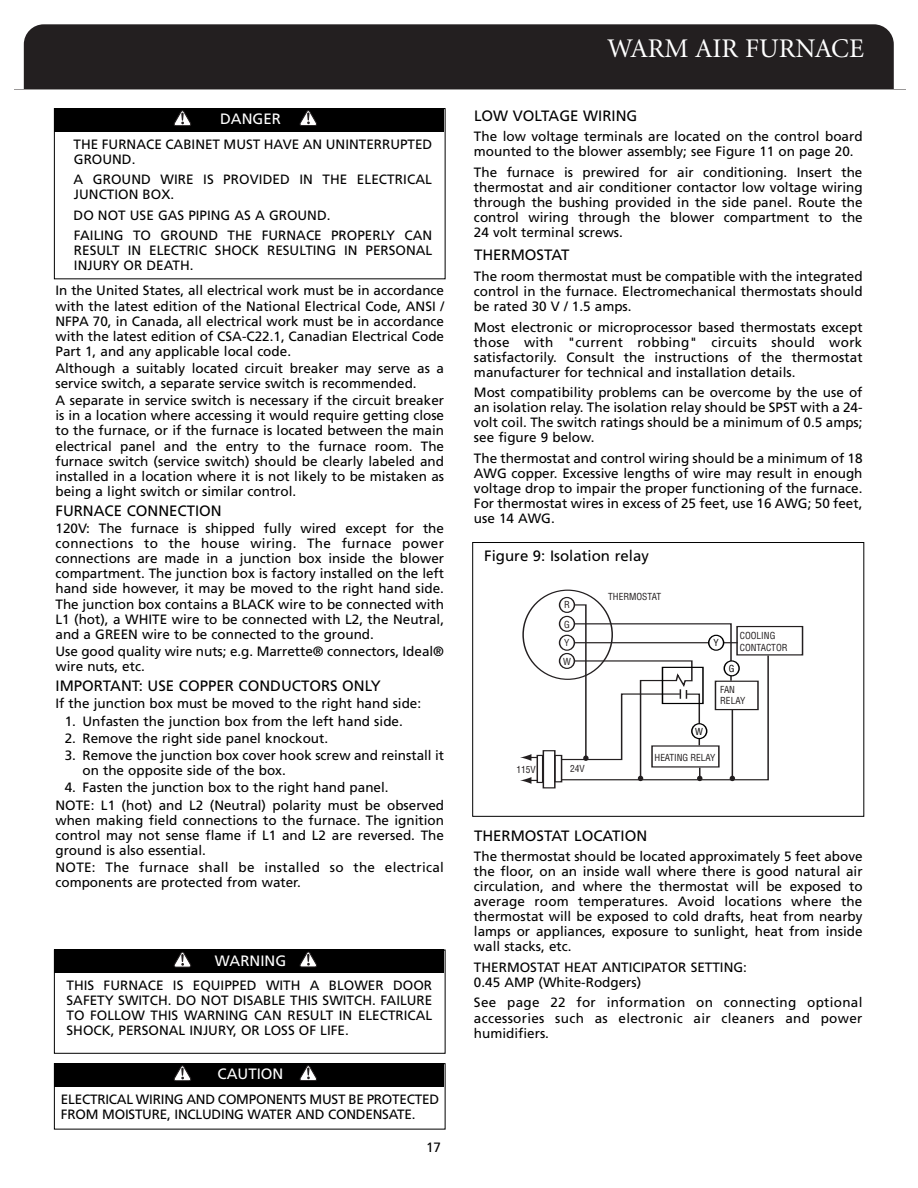
<style>
.page{position:relative;width:918px;height:1188px;background:#fff}
.page>*{position:absolute;margin:0;border:0;box-sizing:border-box;transform-origin:0 0}
.t1{font:27px "Minion";color:#fff}
.t2{font:15px "Frutiger";color:#000}
.t3{font:15px "Frutiger";color:#fff}
.t4{font:13.5px/15.1px "Frutiger";color:#000;text-align:justify}
.t5{font:13.5px/15.1px "Frutiger";letter-spacing:.02em;color:#000}
.t6{font:700 10.8px "Arial";letter-spacing:-.02em;color:#231f20}
.t7{font:condensed 9.45px/11.4px "Helvetica";color:#231f20}
.t8{font:condensed 9.45px "Helvetica";color:#000}
</style>
<div class="page">
<div style="left:24px;top:24px;width:870px;height:65px;background:#231f20"></div>
<hr style="left:15px;top:89px;width:891px;height:1px;background:#231f20">
<div style="left:54px;top:108px;width:389px;height:23px;background:#000"></div>
<svg style="left:299px;top:110px;width:18px;height:16px"></svg>
<svg style="left:173px;top:110px;width:18px;height:16px"></svg>
<div style="left:54px;top:950px;width:392px;height:104px;border:1px solid #000"></div>
<div style="left:54px;top:949px;width:389px;height:23px;background:#000"></div>
<svg style="left:299px;top:951px;width:18px;height:16px"></svg>
<svg style="left:173px;top:952px;width:18px;height:15px"></svg>
<div style="left:559px;top:597px;width:16px;height:16px;border:1px solid #231f20;border-radius:50%"></div>
<div style="left:559px;top:616px;width:16px;height:16px;border:1px solid #231f20;border-radius:50%"></div>
<div style="left:559px;top:635px;width:16px;height:16px;border:1px solid #231f20;border-radius:50%"></div>
<div style="left:559px;top:653px;width:16px;height:16px;border:1px solid #231f20;border-radius:50%"></div>
<div style="left:736px;top:626px;width:67px;height:30px;border:1px solid #231f20"></div>
<div style="left:543px;top:750px;width:12px;height:39px;border:1px solid #231f20"></div>
<div style="left:554px;top:755px;width:8px;height:27px;border:1px solid #231f20"></div>
<div style="left:537px;top:755px;width:6px;height:28px;border:1px solid #231f20"></div>
<svg style="left:520px;top:754px;width:18px;height:7px"></svg>
<svg style="left:520px;top:777px;width:18px;height:7px"></svg>
<svg style="left:560px;top:604px;width:210px;height:177px"></svg>
<div style="left:709px;top:635px;width:15px;height:15px;background:#fff;border-radius:50%"></div>
<div style="left:708px;top:635px;width:16px;height:16px;border:1px solid #000;border-radius:50%"></div>
<div style="left:724px;top:661px;width:15px;height:15px;background:#fff;border-radius:50%"></div>
<div style="left:724px;top:660px;width:16px;height:16px;border:1px solid #000;border-radius:50%"></div>
<div style="left:692px;top:724px;width:15px;height:15px;background:#fff;border-radius:50%"></div>
<div style="left:691px;top:723px;width:16px;height:16px;border:1px solid #000;border-radius:50%"></div>
<div style="left:662px;top:667px;width:42px;height:37px;border:1px solid #000"></div>
<div style="left:472px;top:542px;width:392px;height:275px;border:1px solid #000"></div>
<div style="left:54px;top:1063px;width:389px;height:23px;background:#000"></div>
<svg style="left:299px;top:1065px;width:18px;height:16px"></svg>
<svg style="left:173px;top:1065px;width:18px;height:16px"></svg>
<p class="t3" style="left:220px;top:113px;width:62px">DANGER</p>
<p class="t4" style="left:74px;top:137px;width:360px">THE FURNACE CABINET MUST HAVE AN UNINTERRUPTED<br>GROUND.</p>
<p class="t4" style="left:74px;top:173px;width:360px">A GROUND WIRE IS PROVIDED IN THE ELECTRICAL<br>JUNCTION BOX.</p>
<p class="t4" style="left:74px;top:206px;width:360px;line-height:20.5px">DO NOT USE GAS PIPING AS A GROUND.<br>FAILING TO GROUND THE FURNACE PROPERLY CAN</p>
<p class="t4" style="left:74px;top:244px;width:360px">RESULT IN ELECTRIC SHOCK RESULTING IN PERSONAL<br>INJURY OR DEATH.</p>
<p class="t4" style="left:55px;top:284px;width:390px">In the United States, all electrical work must be in accordance with the latest edition of the National Electrical Code, ANSI / NFPA 70, in Canada, all electrical work must be in accordance with the latest edition of CSA-C22.1, Canadian Electrical Code Part 1, and any applicable local code.</p>
<p class="t4" style="left:55px;top:362px;width:390px">Although a suitably located circuit breaker may serve as a service switch, a separate service switch is recommended.</p>
<p class="t4" style="left:55px;top:394px;width:390px">A separate in service switch is necessary if the circuit breaker is in a location where accessing it would require getting close to the furnace, or if the furnace is located between the main electrical panel and the entry to the furnace room. The furnace switch (service switch) should be clearly labeled and installed in a location where it is not likely to be mistaken as being a light switch or similar control.</p>
<p class="t2" style="left:56px;top:505px;width:168px">FURNACE CONNECTION</p>
<p class="t4" style="left:55px;top:522px;width:390px">120V: The furnace is shipped fully wired except for the connections to the house wiring. The furnace power connections are made in a junction box inside the blower compartment. The junction box is factory installed on the left hand side however, it may be moved to the right hand side.<br>The junction box contains a BLACK wire to be connected with L1 (hot), a WHITE wire to be connected with L2, the Neutral, and a GREEN wire to be connected to the ground.</p>
<p class="t4" style="left:55px;top:645px;width:390px">Use good quality wire nuts; e.g. Marrette® connectors, Ideal® wire nuts, etc.</p>
<p class="t2" style="left:56px;top:680px;width:327px">IMPORTANT: USE COPPER CONDUCTORS ONLY</p>
<p class="t4" style="left:55px;top:697px;width:367px">If the junction box must be moved to the right hand side:</p>
<p class="t4" style="left:65px;top:714px;width:340px">1. Unfasten the junction box from the left hand side.</p>
<p class="t4" style="left:65px;top:732px;width:265px">2. Remove the right side panel knockout.</p>
<p class="t4" style="left:82px;top:749px;width:363px;text-indent:-18px">3. Remove the junction box cover hook screw and reinstall it on the opposite side of the box.</p>
<p class="t4" style="left:55px;top:780px;width:390px;line-height:17.2px;text-indent:9px">4. Fasten the junction box to the right hand panel.<br>NOTE: L1 (hot) and L2 (Neutral) polarity must be observed</p>
<p class="t4" style="left:55px;top:813px;width:390px">when making field connections to the furnace. The ignition control may not sense flame if L1 and L2 are reversed. The ground is also essential.</p>
<p class="t5" style="left:55px;top:861px;width:390px">NOTE: The furnace shall be installed so the electrical components are protected from water.</p>
<p class="t3" style="left:215px;top:955px;width:73px">WARNING</p>
<p class="t4" style="left:67px;top:979px;width:367px">THIS FURNACE IS EQUIPPED WITH A BLOWER DOOR SAFETY SWITCH. DO NOT DISABLE THIS SWITCH. FAILURE TO FOLLOW THIS WARNING CAN RESULT IN ELECTRICAL SHOCK, PERSONAL INJURY, OR LOSS OF LIFE.</p>
<p class="t3" style="left:218px;top:1068px;width:67px">CAUTION</p>
<p class="t4" style="left:61px;top:1093px;width:380px">ELECTRICAL WIRING AND COMPONENTS MUST BE PROTECTED<br>FROM MOISTURE, INCLUDING WATER AND CONDENSATE.</p>
<p class="t4" style="left:426px;top:1140px;width:17px">17</p>
<h1 class="t1" style="left:608px;top:38px;width:258px">WARM AIR FURNACE</h1>
<p class="t2" style="left:474px;top:109px;width:165px">LOW VOLTAGE WIRING</p>
<p class="t4" style="left:474px;top:130px;width:390px">The low voltage terminals are located on the control board mounted to the blower assembly; see Figure 11 on page 20.</p>
<p class="t4" style="left:474px;top:166px;width:390px">The furnace is prewired for air conditioning. Insert the thermostat and air conditioner contactor low voltage wiring through the bushing provided in the side panel. Route the control wiring through the blower compartment to the 24 volt terminal screws.</p>
<p class="t2" style="left:474px;top:249px;width:97px">THERMOSTAT</p>
<p class="t4" style="left:474px;top:270px;width:390px">The room thermostat must be compatible with the integrated control in the furnace. Electromechanical thermostats should be rated 30 V / 1.5 amps.</p>
<p class="t4" style="left:474px;top:320px;width:390px">Most electronic or microprocessor based thermostats except those with "current robbing" circuits should work satisfactorily. Consult the instructions of the thermostat manufacturer for technical and installation details.</p>
<p class="t4" style="left:474px;top:386px;width:390px">Most compatibility problems can be overcome by the use of an isolation relay. The isolation relay should be SPST with a 24- volt coil. The switch ratings should be a minimum of 0.5 amps; see figure 9 below.</p>
<p class="t4" style="left:474px;top:452px;width:390px">The thermostat and control wiring should be a minimum of 18<br>AWG copper. Excessive lengths of wire may result in enough voltage drop to impair the proper functioning of the furnace.<br>For thermostat wires in excess of 25 feet, use 16 AWG; 50 feet, use 14 AWG.</p>
<p class="t6" style="left:509px;top:553px;width:130px">Figure 13: Isolation Relay</p>
<p class="t7" style="left:608px;top:591px;width:55px">THERMOSTAT</p>
<p class="t7" style="left:740px;top:630px;width:49px">COOLING<br>CONTACTOR</p>
<p class="t7" style="left:720px;top:684px;width:27px">FAN<br>RELAY</p>
<p class="t2" style="left:484px;top:550px;width:166px">Figure 9: Isolation relay</p>
<p class="t7" style="left:564px;top:595px;width:7px;line-height:19.5px">R<br>G</p>
<p class="t7" style="left:563px;top:633px;width:9px;line-height:18.8px">Y<br>W</p>
<p class="t8" style="left:714px;top:638px;width:7px">Y</p>
<p class="t8" style="left:729px;top:663px;width:7px">G</p>
<p class="t8" style="left:695px;top:726px;width:9px">W</p>
<p class="t7" style="left:516px;top:764px;width:21px">115V</p>
<p class="t7" style="left:570px;top:763px;width:16px">24V</p>
<p class="t7" style="left:655px;top:752px;width:62px">HEATING RELAY</p>
<p class="t2" style="left:474px;top:829px;width:175px">THERMOSTAT LOCATION</p>
<p class="t4" style="left:474px;top:850px;width:390px">The thermostat should be located approximately 5 feet above the floor, on an inside wall where there is good natural air circulation, and where the thermostat will be exposed to average room temperatures. Avoid locations where the thermostat will be exposed to cold drafts, heat from nearby lamps or appliances, exposure to sunlight, heat from inside wall stacks, etc.</p>
<p class="t4" style="left:474px;top:961px;width:274px">THERMOSTAT HEAT ANTICIPATOR SETTING:<br>0.45 AMP (White-Rodgers)</p>
<p class="t4" style="left:474px;top:996px;width:390px">See page 22 for information on connecting optional accessories such as electronic air cleaners and power humidifiers.</p>
</div>
